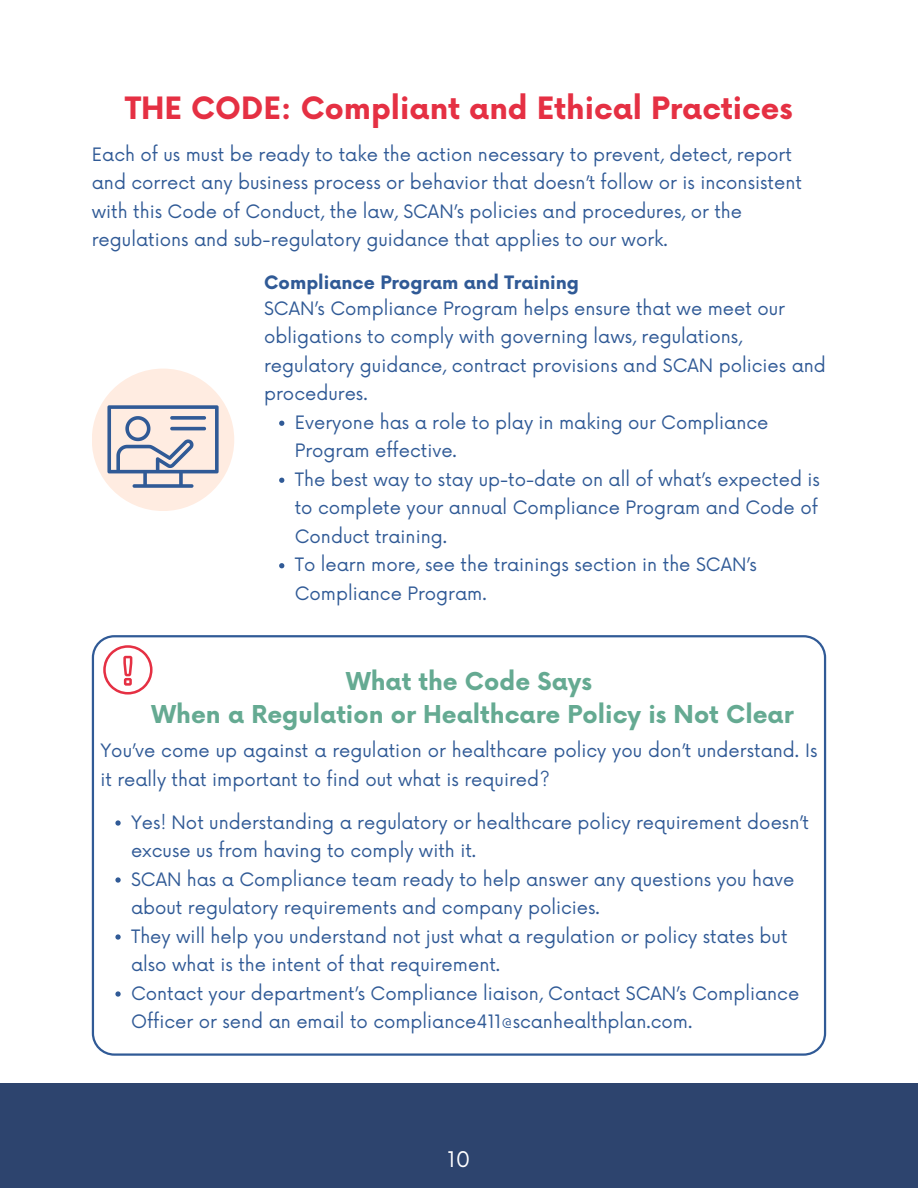
<style>
.page{position:relative;width:918px;height:1188px;background:#fff}
.page>*{position:absolute;margin:0;border:0;box-sizing:border-box;transform-origin:0 0}
.t1{font:700 30px "Now";color:#e53043}
.t2{font:700 24px/32.7px "Now";color:#65aa92;text-align:center}
.t3{font:21px "Now";color:#fff}
.t4{font:18px/28.5px "Now";color:#305a96}
.t5{font:700 18px "Now";color:#305a96}
</style>
<div class="page">
<div style="left:92px;top:369px;width:142px;height:142px;background:#ffece1;border-radius:50%"></div>
<svg style="left:107px;top:405px;width:112px;height:82px"></svg>
<div style="left:0;top:1084px;width:918px;height:104px;background:#2d446e"></div>
<svg style="left:92px;top:635px;width:734px;height:421px"></svg>
<svg style="left:103px;top:645px;width:50px;height:50px"></svg>
<svg style="left:115px;top:820px;width:6px;height:6px"></svg>
<svg style="left:115px;top:877px;width:6px;height:6px"></svg>
<svg style="left:115px;top:934px;width:6px;height:6px"></svg>
<svg style="left:115px;top:991px;width:6px;height:6px"></svg>
<svg style="left:279px;top:421px;width:5px;height:5px"></svg>
<svg style="left:279px;top:478px;width:5px;height:5px"></svg>
<svg style="left:279px;top:563px;width:5px;height:5px"></svg>
<p class="t1" style="left:125px;top:92px;width:669px">THE CODE: Compliant and Ethical Practices</p>
<p class="t4" style="left:92px;top:141px;width:712px">Each of us must be ready to take the action necessary to prevent, detect, report and correct any business process or behavior that doesn’t follow or is inconsistent with this Code of Conduct, the law, SCAN’s policies and procedures, or the regulations and sub-regulatory guidance that applies to our work.</p>
<p class="t5" style="left:264px;top:272px;width:317px">Compliance Program and Training</p>
<p class="t4" style="left:264px;top:295px;width:563px">SCAN’s Compliance Program helps ensure that we meet our obligations to comply with governing laws, regulations, regulatory guidance, contract provisions and SCAN policies and procedures.</p>
<p class="t4" style="left:295px;top:409px;width:475px">Everyone has a role to play in making our Compliance<br>Program effective.</p>
<p class="t4" style="left:295px;top:466px;width:527px;text-align:justify">The best way to stay up-to-date on all of what’s expected is to complete your annual Compliance Program and Code of Conduct training.</p>
<h2 class="t4" style="left:295px;top:552px;width:464px">To learn more, see the trainings section in the SCAN’s<br>Compliance Program.</h2>
<p class="t2" style="left:152px;top:666px;width:644px">What the Code Says<br>When a Regulation or Healthcare Policy is Not Clear</p>
<h1 class="t4" style="left:100px;top:738px;width:719px">You’ve come up against a regulation or healthcare policy you don’t understand. Is it really that important to find out what is required?</h1>
<p class="t4" style="left:131px;top:809px;width:679px">Yes! Not understanding a regulatory or healthcare policy requirement doesn’t excuse us from having to comply with it.</p>
<p class="t4" style="left:131px;top:866px;width:665px">SCAN has a Compliance team ready to help answer any questions you have about regulatory requirements and company policies.</p>
<p class="t4" style="left:131px;top:923px;width:658px">They will help you understand not just what a regulation or policy states but also what is the intent of that requirement.</p>
<p class="t4" style="left:131px;top:980px;width:670px">Contact your department’s Compliance liaison, Contact SCAN’s Compliance<br>Officer or send an email to compliance411@scanhealthplan.com.</p>
<p class="t3" style="left:448px;top:1148px;width:24px">10</p>
</div>
